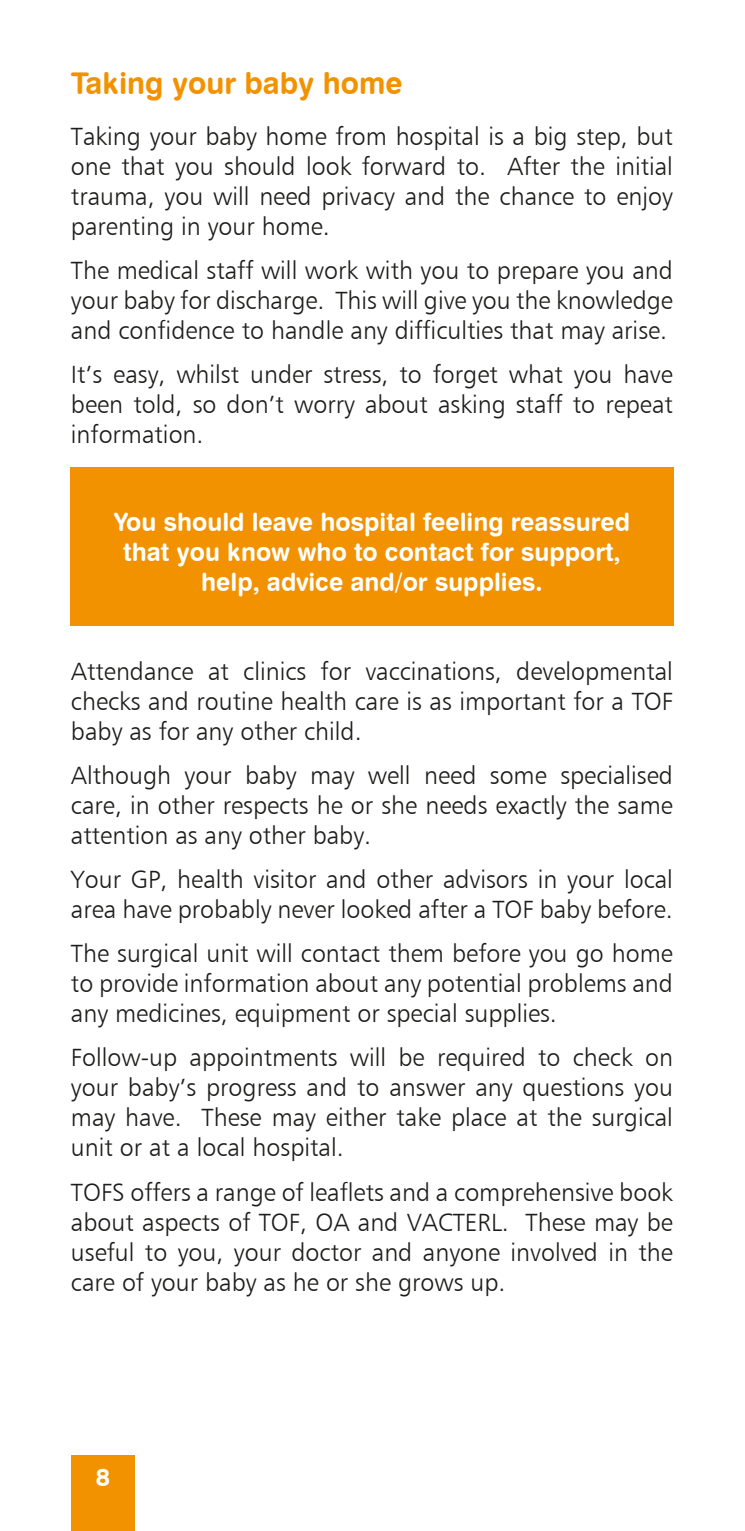
<style>
.page{position:relative;width:745px;height:1531px;background:#fff}
.page>*{position:absolute;margin:0;border:0;box-sizing:border-box;transform-origin:0 0}
.t1{font:30px "Swiss 721 BT Bold Rounded";color:#f39200}
.t2{font:25px/30px "Humanist 777 BT Light B";color:#1d1d1b;text-align:justify}
.t3{font:25px/30px "Swiss 721 BT Bold Rounded";color:#fff;text-align:center}
</style>
<div class="page">
<div style="left:71px;top:1456px;width:64px;height:75px;background:#f39200"></div>
<div style="left:71px;top:467px;width:602px;height:158px;background:#f39200"></div>
<p class="t1" style="left:71px;top:64px;width:333px">Taking your baby home</p>
<p class="t2" style="left:71px;top:120px;width:603px">Taking your baby home from hospital is a big step, but one that you should look forward to. After the initial trauma, you will need privacy and the chance to enjoy parenting in your home.</p>
<p class="t2" style="left:71px;top:255px;width:603px">The medical staff will work with you to prepare you and your baby for discharge. This will give you the knowledge and confidence to handle any difficulties that may arise.</p>
<p class="t2" style="left:71px;top:359px;width:603px">It’s easy, whilst under stress, to forget what you have been told, so don’t worry about asking staff to repeat information.</p>
<p class="t3" style="left:114px;top:507px;width:517px">You should leave hospital feeling reassured that you know who to contact for support, help, advice and/or supplies.</p>
<p class="t2" style="left:71px;top:655px;width:603px">Attendance at clinics for vaccinations, developmental checks and routine health care is as important for a TOF baby as for any other child.</p>
<p class="t2" style="left:71px;top:760px;width:603px">Although your baby may well need some specialised care, in other respects he or she needs exactly the same attention as any other baby.</p>
<p class="t2" style="left:71px;top:864px;width:603px">Your GP, health visitor and other advisors in your local area have probably never looked after a TOF baby before.</p>
<p class="t2" style="left:71px;top:938px;width:603px">The surgical unit will contact them before you go home to provide information about any potential problems and any medicines, equipment or special supplies.</p>
<p class="t2" style="left:71px;top:1042px;width:603px">Follow-up appointments will be required to check on your baby’s progress and to answer any questions you may have. These may either take place at the surgical unit or at a local hospital.</p>
<p class="t2" style="left:71px;top:1176px;width:603px">TOFS offers a range of leaflets and a comprehensive book about aspects of TOF, OA and VACTERL. These may be useful to you, your doctor and anyone involved in the care of your baby as he or she grows up.</p>
<p class="t3" style="left:96px;top:1462px;width:16px">8</p>
</div>
